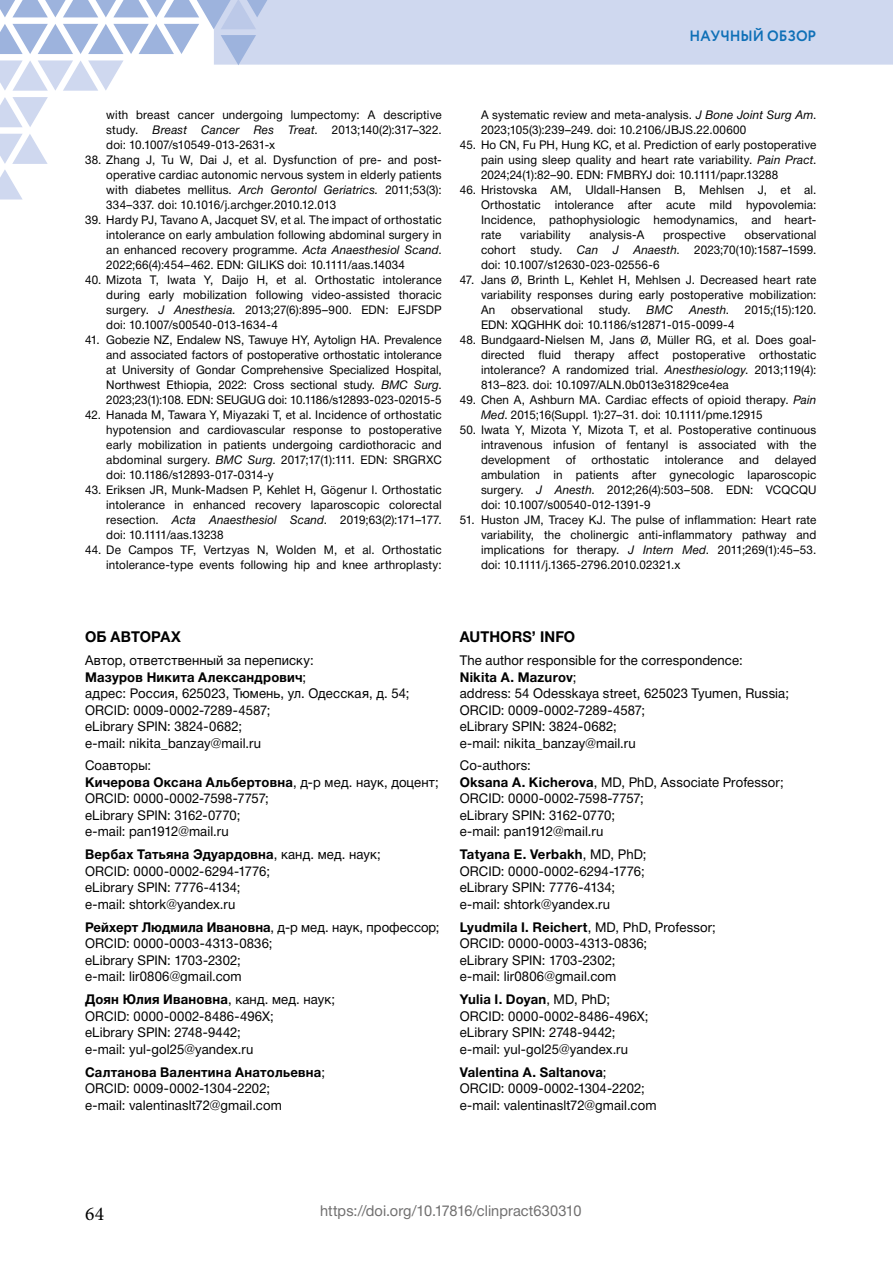
<style>
.page{position:relative;width:893px;height:1263px;background:#fff}
.page>*{position:absolute;margin:0;border:0;box-sizing:border-box;transform-origin:0 0}
.t1{font:19.5px "Minion Pro";color:#000}
.t2{font:15px "Helvetica Neue Cyr";letter-spacing:.005em;color:#706f6f}
.t3{font:700 15px "Circe";letter-spacing:-.005em;color:#0f70b7;scale:.95 1}
._11_Author_INFO{font:700 15px "Helvetica Neue Cyr";letter-spacing:.01em;color:#000}
.Header_01{font:700 15px "Helvetica Neue Cyr";color:#000}
._11_Author_INFO-2{font:13.5px/16.5px "Helvetica Neue Cyr";letter-spacing:.01em;color:#000}
.t4{font:12px/15px "Helvetica Neue Cyr";letter-spacing:.01em;color:#000;text-align:justify}
.t5{font:12px "Helvetica Neue Cyr";letter-spacing:-.025em;color:#000}
.t6{font:italic 12px "Helvetica Neue Cyr";letter-spacing:.01em;color:#000}
.s1{font-style:italic}
.s2{font-family:"Myriad Pro"}
.s3{font-style:normal}
.s4{font-weight:700}
</style>
<div class="page">
<svg style="left:0;top:97px;width:48px;height:30px"></svg>
<svg style="left:0;top:134px;width:48px;height:65px"></svg>
<svg style="left:0;top:0;width:893px;height:91px"></svg>
<p class="t3" style="left:689px;top:26px;width:135px">НАУЧНЫЙ ОБЗОР</p>
<p class="t4" style="left:106px;top:108px;width:337px">with breast cancer undergoing lumpectomy: A descriptive study. <span class="s1">Breast Cancer Res Treat</span>. 2013;140(2):317–322. doi: 10.1007/s10549-013-2631-x</p>
<p class="t4" style="left:106px;top:153px;width:337px;text-indent:-21px">38. Zhang J, Tu W, Dai J, et al. Dysfunction of pre- and post&shy;operative cardiac autonomic nervous system in elderly patients with diabetes mellitus. <span class="s1">Arch Gerontol Geriatrics.</span> 2011;53(3):<br>334–337. doi: 10.1016/j.archger.2010.12.013</p>
<p class="t4" style="left:106px;top:213px;width:337px;text-indent:-21px">39. Hardy PJ, Tavano A, Jacquet SV, et al. The impact of orthostatic intolerance on early ambulation following abdominal surgery in an enhanced recovery programme. <span class="s1">Acta Anaesthesiol Scand</span>.<br>2022;66(4):454–462. EDN: GILIKS doi: 10.1111/aas.14034</p>
<p class="t4" style="left:106px;top:273px;width:337px;text-indent:-21px">40. Mizota T, Iwata Y, Daijo H, et al. Orthostatic intolerance during early mobilization following video-assisted thoracic surgery. <span class="s1">J Anesthesia.</span> 2013;27(6):895–900. EDN: EJFSDP doi: 10.1007/s00540-013-1634-4</p>
<p class="t4" style="left:106px;top:333px;width:337px;text-indent:-21px">41. Gobezie NZ, Endalew NS, Tawuye HY, Aytolign HA. Prevalence and associated factors of postoperative orthostatic intolerance at University of Gondar Comprehensive Specialized Hospital, Northwest Ethiopia, 2022: Cross sectional study. <span class="s1">BMC Surg</span>.<br>2023;23(1):108. EDN: SEUGUG doi: 10.1186/s12893-023-02015-5</p>
<p class="t4" style="left:106px;top:408px;width:337px;text-indent:-21px">42. Hanada M, Tawara Y, Miyazaki T, et al. Incidence of orthostatic hypotension and cardiovascular response to postoperative early mobilization in patients undergoing cardiothoracic and abdominal surgery. <span class="s1">BMC Surg</span>. 2017;17(1):111. EDN: SRGRXC doi: 10.1186/s12893-017-0314-y</p>
<p class="t4" style="left:106px;top:483px;width:337px;text-indent:-21px">43. Eriksen JR, Munk-Madsen P, Kehlet H, G<span class="s2">ö</span>genur I. Orthostatic intolerance in enhanced recovery laparoscopic colorectal resection. <span class="s1">Acta Anaesthesiol Scand</span>. 2019;63(2):171–177. doi: 10.1111/aas.13238</p>
<p class="t4" style="left:85px;top:543px;width:358px;text-align:right">44. De Campos TF, Vertzyas N, Wolden M, et al. Orthostatic intolerance-type events following hip and knee arthroplasty:</p>
<p class="t4" style="left:481px;top:108px;width:337px">A systematic review and meta-analysis. <span class="s1">J Bone Joint Surg Am</span>.<br>2023;105(3):239–249. doi: 10.2106/JBJS.22.00600</p>
<p class="t4" style="left:481px;top:138px;width:337px;text-indent:-21px">45. Ho CN, Fu PH, Hung KC, et al. Prediction of early postoperative pain using sleep quality and heart rate variability. <span class="s1">Pain Pract</span>.<br>2024;24(1):82–90. EDN: FMBRYJ doi: 10.1111/papr.13288</p>
<p class="t4" style="left:481px;top:183px;width:337px;text-indent:-21px">46. Hristovska AM, Uldall-Hansen B, Mehlsen J, et al.<br>Orthostatic intolerance after acute mild hypovolemia:<br>Incidence, pathophysiologic hemodynamics, and heart&shy;rate</p>
<p class="t4" style="left:481px;top:228px;width:337px;text-indent:263px">observational cohort study. <span class="s1">Can J Anaesth</span>. 2023;70(10):1587–1599. doi: 10.1007/s12630-023-02556-6</p>
<p class="t4" style="left:481px;top:273px;width:337px;text-indent:-21px">47. Jans <span class="s2">Ø</span>, Brinth L, Kehlet H, Mehlsen J. Decreased heart rate variability responses during early postoperative mobilization:<br>An</p>
<p class="t4" style="left:520px;top:228px;width:52px">variability</p>
<p class="t4" style="left:589px;top:228px;width:57px">analysis-A</p>
<p class="t4" style="left:663px;top:228px;width:64px">prospective</p>
<p class="t4" style="left:511px;top:303px;width:73px">observational</p>
<p class="t4" style="left:599px;top:303px;width:34px">study.</p>
<p class="t6" style="left:647px;top:303px;width:28px">BMC</p>
<p class="t6" style="left:689px;top:303px;width:42px">Anesth<span class="s3">.</span></p>
<p class="t5" style="left:745px;top:303px;width:73px">2015;(15):120.</p>
<p class="t4" style="left:481px;top:318px;width:255px">EDN: XQGHHK doi: 10.1186/s12871-015-0099-4</p>
<p class="t4" style="left:481px;top:333px;width:337px;text-indent:-21px">48. Bundgaard-Nielsen M, Jans <span class="s2">Ø</span>, M<span class="s2">ü</span>ller RG, et al. Does goal&shy;directed fluid therapy affect postoperative orthostatic intolerance? A randomized trial. <span class="s1">Anesthesiology</span>. 2013;119(4):<br>813–823. doi: 10.1097/ALN.0b013e31829ce4ea</p>
<p class="t4" style="left:481px;top:393px;width:337px;text-indent:-21px">49. Chen A, Ashburn MA. Cardiac effects of opioid therapy. <span class="s1">Pain<br>Med</span>. 2015;16(Suppl. 1):27–31. doi: 10.1111/pme.12915</p>
<p class="t4" style="left:481px;top:423px;width:337px;text-indent:-21px">50. Iwata Y, Mizota Y, Mizota T, et al. Postoperative continuous intravenous infusion of fentanyl is associated with the development</p>
<p class="t4" style="left:566px;top:453px;width:12px">of</p>
<p class="t4" style="left:592px;top:453px;width:59px">orthostatic</p>
<p class="t4" style="left:665px;top:453px;width:60px">intolerance</p>
<p class="t4" style="left:739px;top:453px;width:21px">and</p>
<p class="t4" style="left:481px;top:453px;width:337px;text-indent:294px">delayed ambulation in patients after gynecologic laparoscopic surgery. <span class="s1">J Anesth</span>. 2012;26(4):503–508. EDN: VCQCQU doi: 10.1007/s00540-012-1391-9</p>
<p class="t4" style="left:481px;top:513px;width:337px;text-indent:-21px">51. Huston JM, Tracey KJ. The pulse of inflammation: Heart rate variability, the cholinergic anti-inflammatory pathway and implications for therapy. <span class="s1">J Intern Med</span>. 2011;269(1):45–53. doi: 10.1111/j.1365-2796.2010.02321.x</p>
<h3 class="Header_01" style="left:85px;top:629px;width:97px">ОБ АВТОРАХ</h3>
<p class="_11_Author_INFO-2" style="left:85px;top:652px;width:230px">Автор, ответственный за переписку:</p>
<p class="_11_Author_INFO-2" style="left:85px;top:669px;width:326px"><span class="s4">Мазуров Никита Александрович</span>;<br>адрес: Россия, 625023, Тюмень, ул. Одесская, д. 54; ORCID: 0009-0002-7289-4587;<br>eLibrary SPIN: 3824-0682;<br>е-mail: nikita_banzay@mail.ru</p>
<p class="_11_Author_INFO-2" style="left:85px;top:758px;width:355px">Соавторы:<br><span class="s4">Кичерова Оксана Альбертовна</span>, д-р мед. наук, доцент;<br>ORCID: 0000-0002-7598-7757;<br>eLibrary SPIN: 3162-0770;<br>е-mail: pan1912@mail.ru</p>
<p class="_11_Author_INFO-2" style="left:85px;top:846px;width:297px"><span class="s4">Вербах Татьяна Эдуардовна</span>, канд. мед. наук;<br>ORCID: 0000-0002-6294-1776;<br>eLibrary SPIN: 7776-4134;<br>е-mail: shtork@yandex.ru</p>
<p class="_11_Author_INFO-2" style="left:85px;top:919px;width:356px"><span class="s4">Рейхерт Людмила Ивановна</span>, д-р мед. наук, профессор; ORCID: 0000-0003-4313-0836;<br>eLibrary SPIN: 1703-2302;<br>е-mail: lir0806@gmail.com</p>
<p class="_11_Author_INFO-2" style="left:85px;top:991px;width:252px"><span class="s4">Доян Юлия Ивановна</span>, канд. мед. наук;<br>ORCID: 0000-0002-8486-496X;<br>eLibrary SPIN: 2748-9442;<br>е-mail: yul-gol25@yandex.ru</p>
<p class="_11_Author_INFO-2" style="left:85px;top:1064px;width:241px"><span class="s4">Салтанова Валентина Анатольевна</span>;<br>ORCID: 0009-0002-1304-2202;<br>е-mail: valentinaslt72@gmail.com</p>
<p class="_11_Author_INFO" style="left:460px;top:629px;width:117px">AUTHORS’ INFO</p>
<p class="_11_Author_INFO-2" style="left:460px;top:652px;width:331px">The author responsible for the correspondence:<br><span class="s4">Nikita A. Mazurov</span>;<br>address: 54 Odesskaya street, 625023 Tyumen, Russia; ORCID: 0009-0002-7289-4587;<br>eLibrary SPIN: 3824-0682;<br>е-mail: nikita_banzay@mail.ru</p>
<p class="_11_Author_INFO-2" style="left:460px;top:758px;width:325px">Co-authors:<br><span class="s4">Oksana A. Kicherova</span>, MD, PhD, Associate Professor;<br>ORCID: 0000-0002-7598-7757;<br>eLibrary SPIN: 3162-0770;<br>е-mail: pan1912@mail.ru</p>
<p class="_11_Author_INFO-2" style="left:460px;top:846px;width:188px"><span class="s4">Tatyana E. Verbakh</span>, MD, PhD;<br>ORCID: 0000-0002-6294-1776; eLibrary SPIN: 7776-4134; е-mail: shtork@yandex.ru</p>
<p class="_11_Author_INFO-2" style="left:460px;top:919px;width:258px"><span class="s4">Lyudmila I. Reichert</span>, MD, PhD, Professor;<br>ORCID: 0000-0003-4313-0836;<br>eLibrary SPIN: 1703-2302;<br>е-mail: lir0806@gmail.com</p>
<p class="_11_Author_INFO-2" style="left:460px;top:991px;width:190px"><span class="s4">Yulia I. Doyan</span>, MD, PhD;<br>ORCID: 0000-0002-8486-496X; eLibrary SPIN: 2748-9442; е-mail: yul-gol25@yandex.ru</p>
<p class="_11_Author_INFO-2" style="left:460px;top:1064px;width:198px"><span class="s4">Valentina A. Saltanova</span>;<br>ORCID: 0009-0002-1304-2202; е-mail: valentinaslt72@gmail.com</p>
<h1 class="t1" style="left:85px;top:1200px;width:21px">64</h1>
<p class="t2" style="left:320px;top:1203px;width:263px">https://doi.org/10.17816/clinpract630310</p>
</div>
